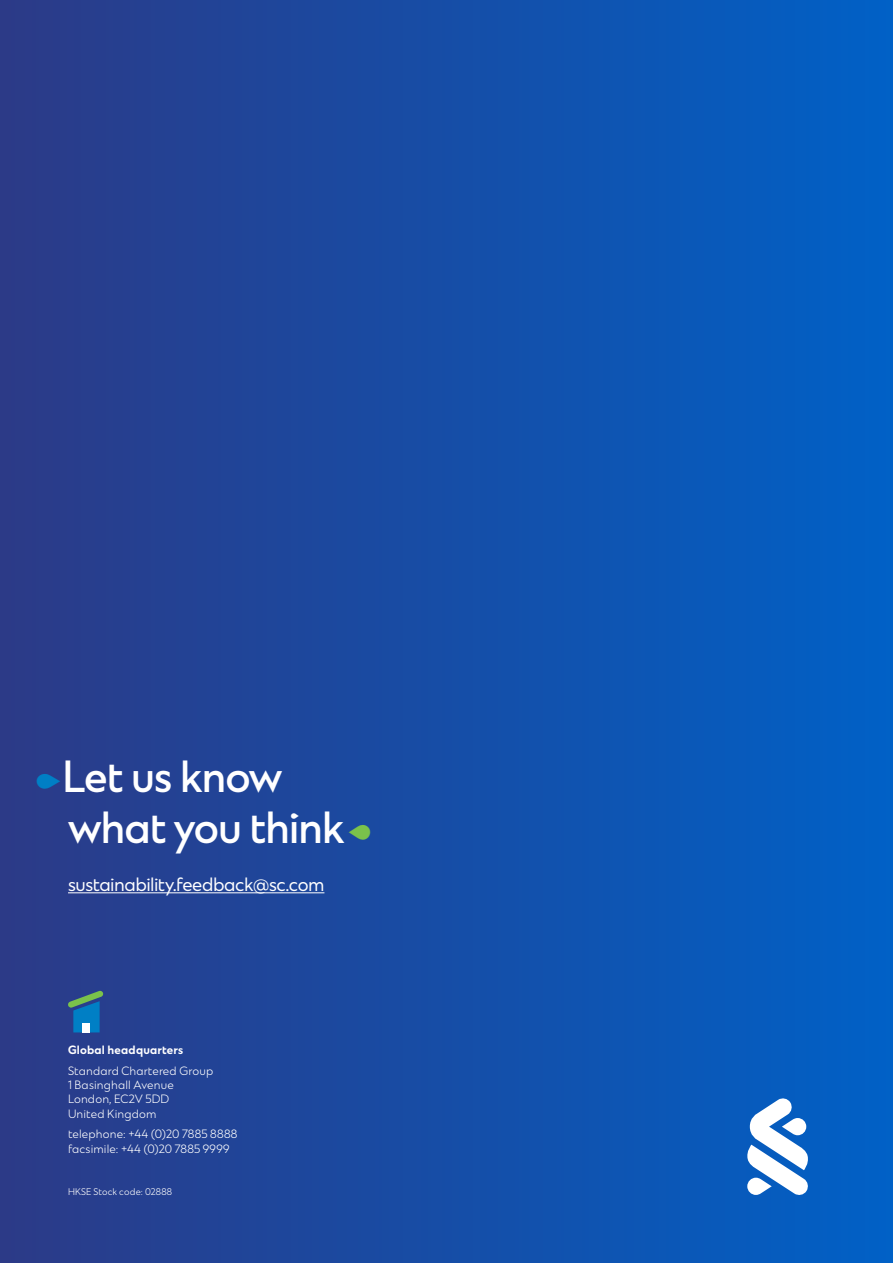
<style>
.page{position:relative;width:893px;height:1263px;background:#fff}
.page>*{position:absolute;margin:0;border:0;box-sizing:border-box;transform-origin:0 0}
.t1{font:500 42px/50.4px "SC Prosper Sans";letter-spacing:-.025em;color:#fff}
.t2{font:18px "SC Prosper Sans";letter-spacing:-.025em;color:#fff}
.t3{font:300 11.25px/14.2px "SC Prosper Sans";letter-spacing:.015em;color:#fff}
.t4{font:700 11.25px "SC Prosper Sans";letter-spacing:.02em;color:#fff}
.t5{font:300 9px "SC Prosper Sans";letter-spacing:.025em;color:#fff}
.s1{font-weight:700;color:#007fc5}
.s2{font-weight:700;color:#7ac24b}
</style>
<div class="page">
<div style="left:0;top:0;width:893px;height:1263px;background:linear-gradient(to right,#2c3a87,#0061c6)"></div>
<svg style="left:746px;top:1097px;width:63px;height:99px"></svg>
<svg style="left:68px;top:990px;width:36px;height:42px"></svg>
<div style="left:83px;top:1023px;width:7px;height:9px;background:#fff"></div>
<hr style="left:68px;top:892px;width:256px;height:1px;background:#fff">
<h1 class="t1" style="left:63px;top:751px;width:221px">Let us know</h1>
<h1 class="t1" style="left:68px;top:751px;width:304px"><span class="s1">[[<br></span>what you think<span class="s2">]]</span></h1>
<h2 class="t2" style="left:68px;top:871px;width:258px">sustainability.feedback@sc.com</h2>
<p class="t4" style="left:68px;top:1042px;width:117px">Global headquarters</p>
<p class="t3" style="left:68px;top:1063px;width:147px">Standard Chartered Group<br>1 Basinghall Avenue<br>London, EC2V 5DD<br>United Kingdom</p>
<p class="t3" style="left:68px;top:1127px;width:171px">telephone: +44 (0)20 7885 8888 facsimile: +44 (0)20 7885 9999</p>
<p class="t5" style="left:68px;top:1185px;width:106px">HKSE Stock code: 02888</p>
</div>
